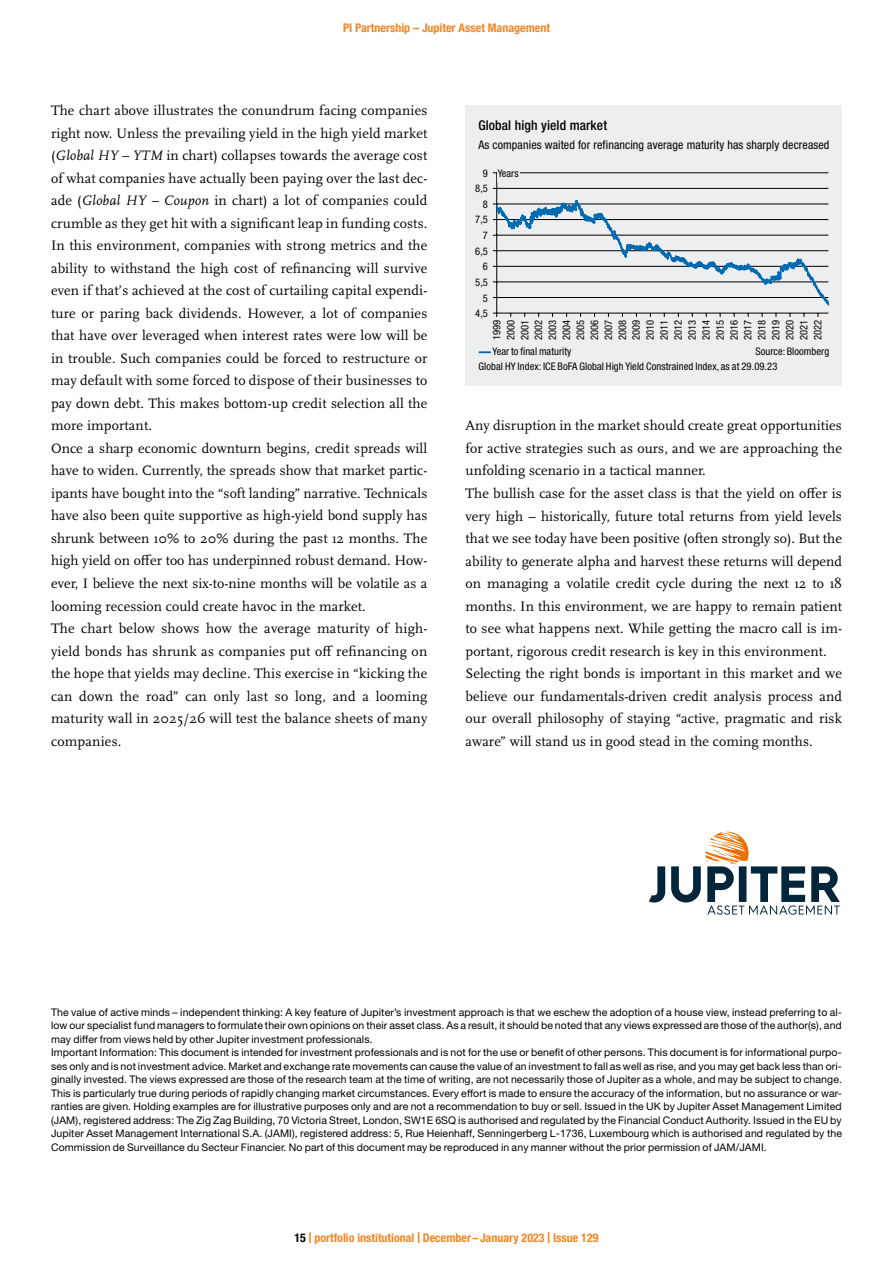
<style>
.page{position:relative;width:893px;height:1263px;background:#fff}
.page>*{position:absolute;margin:0;border:0;box-sizing:border-box;transform-origin:0 0}
.t1{font:14.25px/22.5px "Scala OT";letter-spacing:.005em;color:#000}
.t2{font:500 condensed 13.5px "Helvetica Neue LT Pro";letter-spacing:.01em;color:#000}
.t3{font:700 condensed 12px "Helvetica Neue LT Pro";color:#f28625}
.t4{font:condensed 12px "Helvetica Neue LT Pro";letter-spacing:.01em;color:#000}
.t5{font:10.5px/13.5px "Helvetica Neue LT Pro";letter-spacing:.01em;color:#000}
.t6{font:condensed 10.5px/14px "Helvetica Neue LT Pro";letter-spacing:.005em;color:#000;text-align:right}
.s1{font-style:italic}
.s2{color:#000}
.s3{font-size:15px}
</style>
<div class="page">
<div style="left:466px;top:105px;width:376px;height:280px;background:#eceef0"></div>
<svg style="left:479px;top:351px;width:11px;height:2px"></svg>
<svg style="left:495px;top:172px;width:335px;height:214px"></svg>
<svg style="left:649px;top:831px;width:191px;height:84px"></svg>
<div style="left:497px;top:164px;width:22px;height:17px;background:#eceef0"></div>
<p class="t3" style="left:343px;top:20px;width:208px">PI Partnership – Jupiter Asset Management</p>
<p class="t1" style="left:51px;top:100px;width:378px">The chart above illustrates the conundrum facing companies right now. Unless the prevailing yield in the high yield market (<span class="s1">Global HY – YTM</span> in chart) collapses towards the average cost of what companies have actually been paying over the last dec&shy;ade (<span class="s1">Global HY – Coupon</span> in chart) a lot of companies could crumble as they get hit with a significant leap in funding costs.<br>In this environment, companies with strong metrics and the ability to withstand the high cost of refinancing will survive even if that’s achieved at the cost of curtailing capital expendi&shy;ture or paring back dividends. However, a lot of companies that have over leveraged when interest rates were low will be in trouble. Such companies could be forced to restructure or may default with some forced to dispose of their businesses to pay down debt. This makes bottom-up credit selection all the more important.<br>Once a sharp economic downturn begins, credit spreads will have to widen. Currently, the spreads show that market partic&shy;ipants have bought into the “soft landing” narrative. Technicals have also been quite supportive as high-yield bond supply has shrunk between 10% to 20% during the past 12 months. The high yield on offer too has underpinned robust demand. How&shy;ever, I believe the next six-to-nine months will be volatile as a looming recession could create havoc in the market.<br>The chart below shows how the average maturity of high&shy;yield bonds has shrunk as companies put off refinancing on the hope that yields may decline. This exercise in “kicking the can down the road” can only last so long, and a looming maturity wall in 2025/26 will test the balance sheets of many companies.</p>
<p class="t2" style="left:478px;top:117px;width:130px">Global high yield market</p>
<p class="t4" style="left:478px;top:138px;width:353px">As companies waited for refinancing average maturity has sharply decreased</p>
<p class="t6" style="left:475px;top:165px;width:14px;line-height:15.6px">9<br>8,5<br>8<br>7,5<br>7<br>6,5<br>6<br>5,5<br>5<br>4,5</p>
<p class="t6" style="left:490px;top:340px;width:22px;text-align:justify;rotate:-90deg">1999<br>2000<br>2001<br>2002<br>2003<br>2004<br>2005<br>2006<br>2007<br>2008<br>2009<br>2010<br>2011<br>2012<br>2013<br>2014<br>2015<br>2016<br>2017<br>2018<br>2019<br>2020<br>2021<br>2022</p>
<p class="t6" style="left:493px;top:345px;width:80px">Year to final maturity</p>
<p class="t6" style="left:498px;top:166px;width:22px">Years</p>
<p class="t6" style="left:478px;top:344px;width:352px;line-height:15px;text-align:left;text-indent:277px">Source: Bloomberg<br>Global HY Index: ICE BoFA Global High Yield Constrained Index, as at 29.09.23</p>
<p class="t1" style="left:466px;top:415px;width:378px">Any disruption in the market should create great opportunities for active strategies such as ours, and we are approaching the unfolding scenario in a tactical manner.<br>The bullish case for the asset class is that the yield on offer is very high – historically, future total returns from yield levels that we see today have been positive (often strongly so). But the ability to generate alpha and harvest these returns will depend on managing a volatile credit cycle during the next 12 to 18 months. In this environment, we are happy to remain patient to see what happens next. While getting the macro call is im&shy;portant, rigorous credit research is key in this environment.<br>Selecting the right bonds is important in this market and we believe our fundamentals-driven credit analysis process and our overall philosophy of staying “active, pragmatic and risk aware” will stand us in good stead in the coming months.</p>
<p class="t5" style="left:51px;top:1005px;width:792px">The value of active minds – independent thinking: A key feature of Jupiter’s investment approach is that we eschew the adoption of a house view, instead preferring to al&shy;low our specialist fund managers to formulate their own opinions on their asset class. As a result, it should be noted that any views expressed are those of the author(s), and may differ from views held by other Jupiter investment professionals.<br>Important Information: This document is intended for investment professionals and is not for the use or benefit of other persons. This document is for informational purpo&shy;ses only and is not investment advice. Market and exchange rate movements can cause the value of an investment to fall as well as rise, and you may get back less than ori&shy;ginally invested. The views expressed are those of the research team at the time of writing, are not necessarily those of Jupiter as a whole, and may be subject to change.<br>This is particularly true during periods of rapidly changing market circumstances. Every effort is made to ensure the accuracy of the information, but no assurance or war&shy;ranties are given. Holding examples are for illustrative purposes only and are not a recommendation to buy or sell. Issued in the UK by Jupiter Asset Management Limited (JAM), registered address: The Zig Zag Building, 70 Victoria Street, London, SW1E 6SQ is authorised and regulated by the Financial Conduct Authority. Issued in the EU by Jupiter Asset Management International S.A. (JAMI), registered address: 5, Rue Heienhaff, Senningerberg L-1736, Luxembourg which is authorised and regulated by the Commission de Surveillance du Secteur Financier. No part of this document may be reproduced in any manner without the prior permission of JAM/JAMI.</p>
<p class="t3" style="left:294px;top:1230px;width:306px"><span class="s2">15</span> <span class="s3">|</span> portfolio institutional <span class="s3">|</span> December–January 2023 <span class="s3">|</span> Issue 129</p>
</div>
